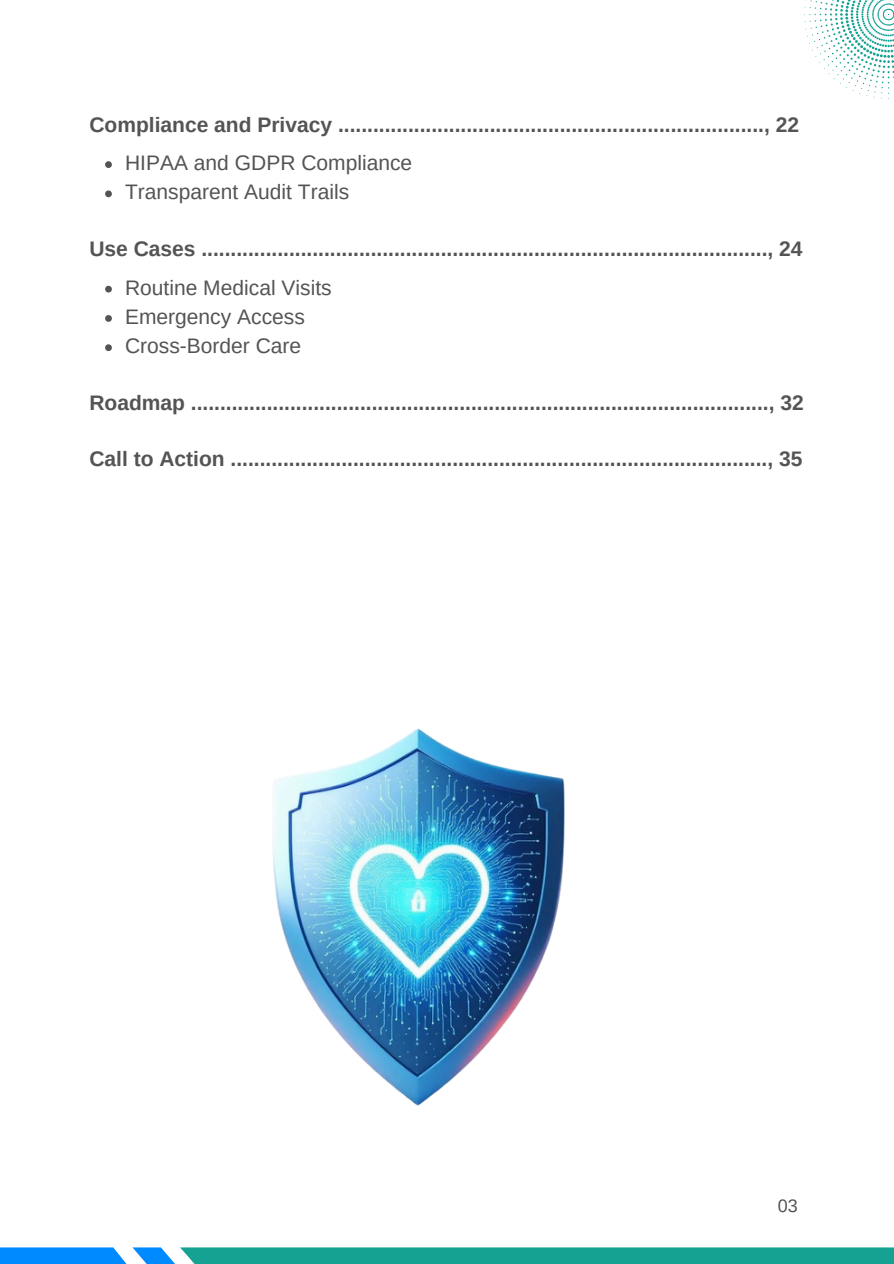
<style>
.page{position:relative;width:894px;height:1264px;background:#fff}
.page>*{position:absolute;margin:0;border:0;box-sizing:border-box;transform-origin:0 0}
.t1{font:700 21px "Arimo";color:#545454}
.t2{font:21px "Arimo";color:#545454}
.t3{font:18px "Arimo";color:#545454}
</style>
<div class="page">
<svg style="left:0;top:1247px;width:893px;height:16px"></svg>
<img style="left:273px;top:728px;width:292px;height:378px">
<svg style="left:105px;top:161px;width:7px;height:7px"></svg>
<svg style="left:105px;top:190px;width:7px;height:7px"></svg>
<svg style="left:105px;top:286px;width:7px;height:6px"></svg>
<svg style="left:105px;top:315px;width:7px;height:7px"></svg>
<svg style="left:105px;top:344px;width:7px;height:7px"></svg>
<svg style="left:804px;top:0;width:90px;height:99px"></svg>
<p class="t1" style="left:89px;top:112px;width:711px">Compliance and Privacy ........................................................................., 22</p>
<p class="t2" style="left:125px;top:151px;width:288px">HIPAA and GDPR Compliance</p>
<h1 class="t2" style="left:125px;top:180px;width:225px">Transparent Audit Trails</h1>
<p class="t1" style="left:89px;top:237px;width:714px">Use Cases ................................................................................................., 24</p>
<p class="t2" style="left:125px;top:276px;width:208px">Routine Medical Visits</p>
<h1 class="t2" style="left:125px;top:305px;width:181px">Emergency Access</h1>
<p class="t2" style="left:125px;top:334px;width:178px">Cross-Border Care</p>
<p class="t1" style="left:89px;top:391px;width:715px">Roadmap ..................................................................................................., 32</p>
<p class="t1" style="left:89px;top:447px;width:714px">Call to Action ............................................................................................, 35</p>
<p class="t3" style="left:777px;top:1195px;width:22px">03</p>
</div>
